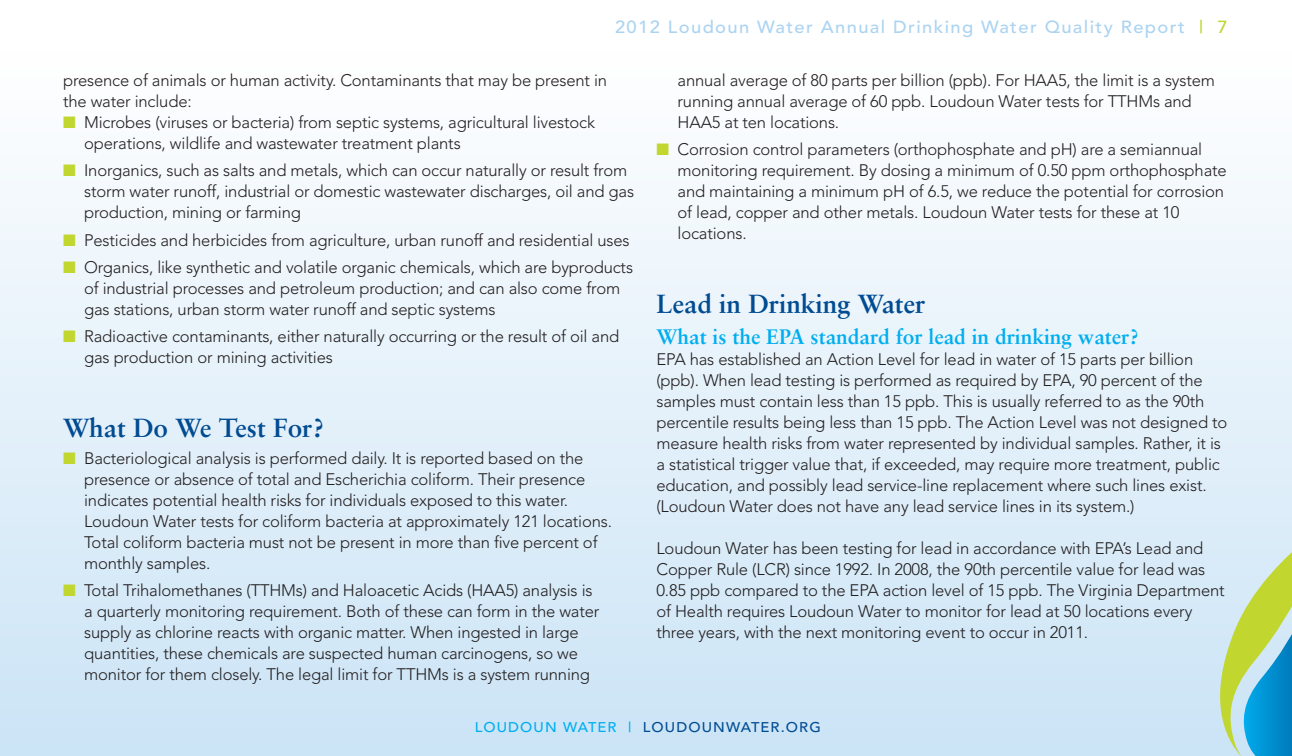
<style>
.page{position:relative;width:1292px;height:756px;background:#fff}
.page>*{position:absolute;margin:0;border:0;box-sizing:border-box;transform-origin:0 0}
.t1{font:700 26.25px "Sabon";color:#004b91}
.t2{font:700 21px "Sabon";color:#00aeef}
.t3{font:500 17.5px "Avenir";letter-spacing:.075em;color:#acd4f1;scale:1.05 1}
.t4{font:300 16.62px/21px "Avenir";letter-spacing:-.01em;color:#231f20}
.t5{font:500 14px "Avenir";letter-spacing:.17em;color:#004b91;scale:1.05 1}
.s1{color:#c1d72f}
.s2{color:#00aeef}
</style>
<div class="page">
<div style="left:0;top:52px;width:1292px;height:704px;background:linear-gradient(to bottom,#fefefe,#cbe4f6)"></div>
<svg style="left:1206px;top:490px;width:86px;height:266px;background:#acd5c7"></svg>
<p class="t3" style="left:615px;top:17px;width:585px">2012 Loudoun Water Annual Drinking Water Quality Report <span class="s1">| 7</span></p>
<p class="t4" style="left:63px;top:70px;width:545px">presence of animals or human activity. Contaminants that may be present in the water include:</p>
<p class="t4" style="left:84px;top:112px;width:512px;text-indent:-21px"><span class="s1">■</span> Microbes (viruses or bacteria) from septic systems, agricultural livestock operations, wildlife and wastewater treatment plants</p>
<p class="t4" style="left:84px;top:160px;width:551px;text-indent:-21px"><span class="s1">■</span> Inorganics, such as salts and metals, which can occur naturally or result from storm water runoff, industrial or domestic wastewater discharges, oil and gas production, mining or farming</p>
<p class="t4" style="left:63px;top:229px;width:568px"><span class="s1">■</span> Pesticides and herbicides from agriculture, urban runoff and residential uses</p>
<p class="t4" style="left:84px;top:257px;width:550px;text-indent:-21px"><span class="s1">■</span> Organics, like synthetic and volatile organic chemicals, which are byproducts of industrial processes and petroleum production; and can also come from gas stations, urban storm water runoff and septic systems</p>
<p class="t4" style="left:84px;top:326px;width:536px;text-indent:-21px"><span class="s1">■</span> Radioactive contaminants, either naturally occurring or the result of oil and gas production or mining activities</p>
<h1 class="t1" style="left:63px;top:411px;width:263px">What Do We Test For?</h1>
<p class="t4" style="left:84px;top:448px;width:529px;text-indent:-21px"><span class="s1">■</span> Bacteriological analysis is performed daily. It is reported based on the presence or absence of total and Escherichia coliform. Their presence indicates potential health risks for individuals exposed to this water.<br>Loudoun Water tests for coliform bacteria at approximately 121 locations.<br>Total coliform bacteria must not be present in more than five percent of monthly samples.</p>
<p class="t4" style="left:84px;top:580px;width:517px;text-indent:-21px"><span class="s1">■</span> Total Trihalomethanes (TTHMs) and Haloacetic Acids (HAA5) analysis is a quarterly monitoring requirement. Both of these can form in the water supply as chlorine reacts with organic matter. When ingested in large quantities, these chemicals are suspected human carcinogens, so we monitor for them closely. The legal limit for TTHMs is a system running</p>
<p class="t4" style="left:677px;top:70px;width:539px">annual average of 80 parts per billion (ppb). For HAA5, the limit is a system running annual average of 60 ppb. Loudoun Water tests for TTHMs and<br>HAA5 at ten locations.</p>
<p class="t4" style="left:677px;top:139px;width:550px;text-indent:-21px"><span class="s1">■</span> Corrosion control parameters (orthophosphate and pH) are a semiannual monitoring requirement. By dosing a minimum of 0.50 ppm orthophosphate and maintaining a minimum pH of 6.5, we reduce the potential for corrosion of lead, copper and other metals. Loudoun Water tests for these at 10 locations.</p>
<h1 class="t1" style="left:656px;top:288px;width:270px">Lead in Drinking Water</h1>
<p class="t2" style="left:656px;top:324px;width:483px">What is the EPA standard for lead in drinking water?</p>
<p class="t4" style="left:656px;top:349px;width:572px">EPA has established an Action Level for lead in water of 15 parts per billion (ppb). When lead testing is performed as required by EPA, 90 percent of the samples must contain less than 15 ppb. This is usually referred to as the 90th percentile results being less than 15 ppb. The Action Level was not designed to measure health risks from water represented by individual samples. Rather, it is a statistical trigger value that, if exceeded, may require more treatment, public education, and possibly lead service-line replacement where such lines exist. (Loudoun Water does not have any lead service lines in its system.)</p>
<p class="t4" style="left:656px;top:538px;width:570px">Loudoun Water has been testing for lead in accordance with EPA’s Lead and Copper Rule (LCR) since 1992. In 2008, the 90th percentile value for lead was 0.85 ppb compared to the EPA action level of 15 ppb. The Virginia Department of Health requires Loudoun Water to monitor for lead at 50 locations every three years, with the next monitoring event to occur in 2011.</p>
<p class="t5" style="left:475px;top:719px;width:331px"><span class="s2">Loudoun Water |</span> loudounwater.org</p>
</div>
